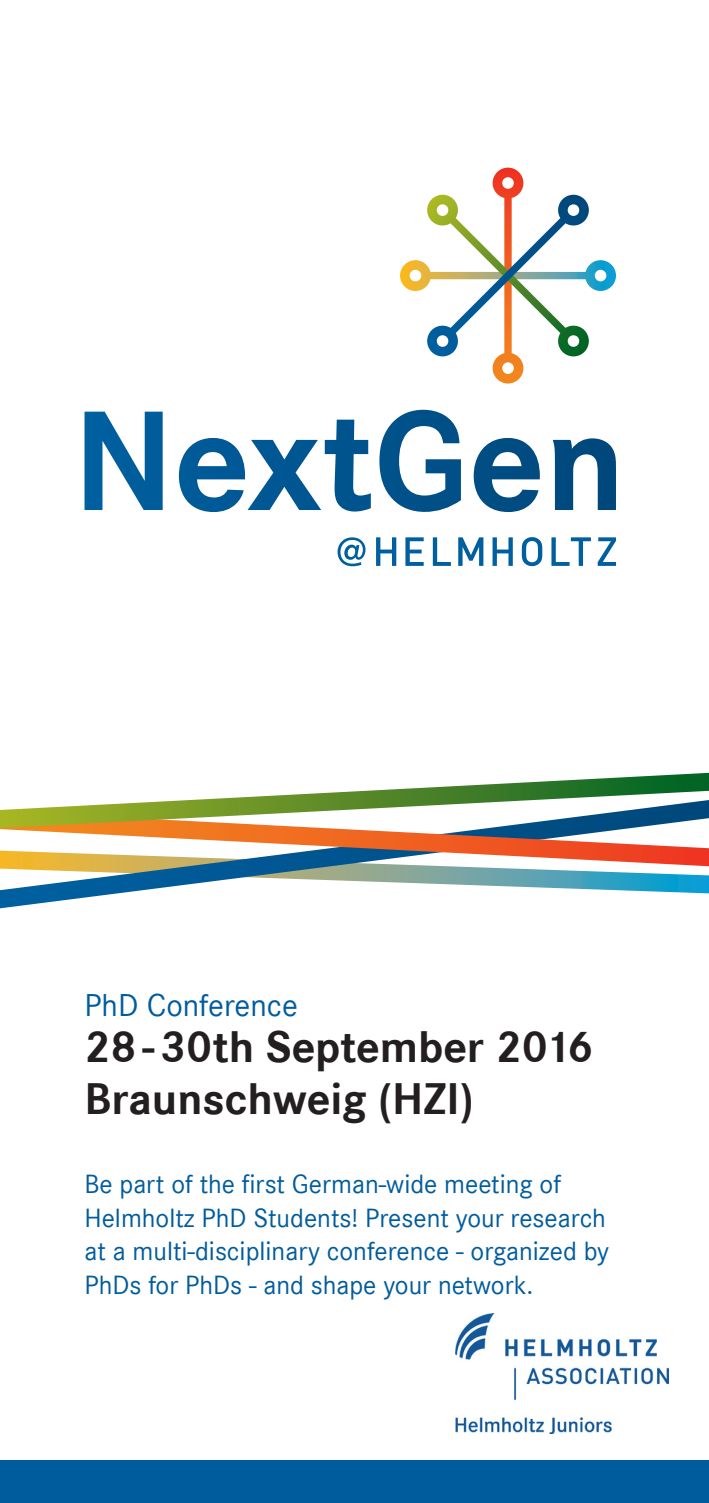
<style>
.page{position:relative;width:709px;height:1503px;background:#fff}
.page>*{position:absolute;margin:0;border:0;box-sizing:border-box;transform-origin:0 0}
.t1{font:700 45.75px/51.5px "Corporate S Dem";color:#231f20}
.t2{font:32.75px "Corporate S";color:#005c9d}
.t3{font:27.25px/33.8px "Corporate S";color:#005c9d}
</style>
<div class="page">
<div style="left:0;top:1460px;width:709px;height:42px;background:#005c9d"></div>
<svg style="left:400px;top:183px;width:190px;height:200px"></svg>
<svg style="left:84px;top:410px;width:532px;height:102px"></svg>
<svg style="left:376px;top:537px;width:20px;height:29px"></svg>
<svg style="left:405px;top:537px;width:18px;height:29px"></svg>
<svg style="left:433px;top:537px;width:18px;height:29px"></svg>
<svg style="left:458px;top:537px;width:25px;height:29px"></svg>
<svg style="left:492px;top:537px;width:21px;height:29px"></svg>
<svg style="left:522px;top:537px;width:20px;height:29px"></svg>
<svg style="left:551px;top:537px;width:40px;height:29px"></svg>
<svg style="left:597px;top:537px;width:19px;height:29px"></svg>
<svg style="left:337px;top:537px;width:28px;height:29px"></svg>
<svg style="left:0;top:876px;width:709px;height:33px"></svg>
<svg style="left:0;top:840px;width:709px;height:36px"></svg>
<svg style="left:0;top:772px;width:709px;height:68px"></svg>
<img style="left:455px;top:1313px;width:213px;height:120px">
<p class="t2" style="left:84px;top:986px;width:215px">PhD Conference</p>
<p class="t1" style="left:84px;top:1022px;width:511px">28-30th September 2016<br>Braunschweig (HZI)</p>
<p class="t3" style="left:84px;top:1167px;width:526px">Be part of the first German-wide meeting of Helmholtz PhD Students! Present your research at a multi-disciplinary conference - organized by PhDs for PhDs - and shape your network.</p>
</div>
